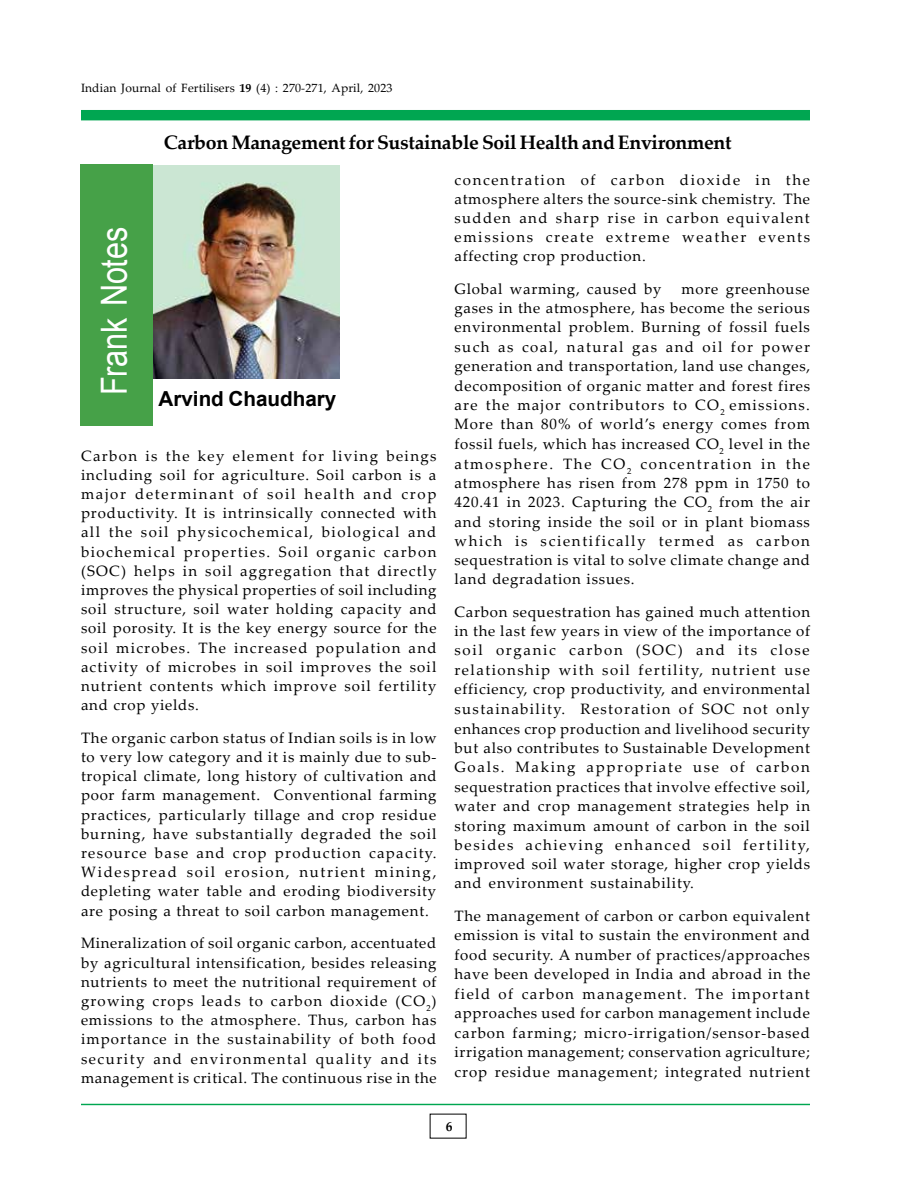
<style>
.page{position:relative;width:918px;height:1188px;background:#fff}
.page>*{position:absolute;margin:0;border:0;box-sizing:border-box;transform-origin:0 0}
.t1{font:36px "Arial";letter-spacing:-.005em;color:#fff;scale:.85 1}
.t2{font:700 20.7px "Arial";color:#000}
.t3{font:700 19.5px "Palatino Linotype";letter-spacing:-.015em;color:#000}
.t4{font:15px/19.2px "Palatino Linotype";letter-spacing:.05em;color:#000;text-align:justify}
.t5{font:700 13.5px "Palatino Linotype";color:#000}
.t6{font:12px "Palatino Linotype";letter-spacing:.01em;color:#000}
.s1{font-weight:700}
</style>
<div class="page">
<hr style="left:81px;top:1104px;width:729px;height:1px;background:#00a651">
<div style="left:81px;top:110px;width:729px;height:10px;background:#00a651"></div>
<img style="left:153px;top:165px;width:187px;height:214px">
<div style="left:80px;top:164px;width:73px;height:262px;background:#46a148"></div>
<p class="t6" style="left:81px;top:79px;width:313px">Indian Journal of Fertilisers <span class="s1">19</span> (4) : 270-271, April, 2023</p>
<h3 class="t3" style="left:164px;top:128px;width:569px">Carbon Management for Sustainable Soil Health and Environment</h3>
<h1 class="t1" style="left:90px;top:395px;width:200px;rotate:-90deg">Frank Notes</h1>
<h2 class="t2" style="left:159px;top:385px;width:179px">Arvind Chaudhary</h2>
<p class="t4" style="left:81px;top:445px;width:357px">Carbon is the key element for living beings including soil for agriculture. Soil carbon is a major determinant of soil health and crop productivity. It is intrinsically connected with all the soil physicochemical, biological and biochemical properties. Soil organic carbon (SOC) helps in soil aggregation that directly improves the physical properties of soil including soil structure, soil water holding capacity and soil porosity. It is the key energy source for the soil microbes. The increased population and activity of microbes in soil improves the soil nutrient contents which improve soil fertility and crop yields.</p>
<p class="t4" style="left:81px;top:728px;width:357px">The organic carbon status of Indian soils is in low to very low category and it is mainly due to sub&shy;tropical climate, long history of cultivation and poor farm management. Conventional farming practices, particularly tillage and crop residue burning, have substantially degraded the soil resource base and crop production capacity.<br>Widespread soil erosion, nutrient mining, depleting water table and eroding biodiversity are posing a threat to soil carbon management.</p>
<p class="t4" style="left:81px;top:933px;width:357px">Mineralization of soil organic carbon, accentuated by agricultural intensification, besides releasing nutrients to meet the nutritional requirement of growing crops leads to carbon dioxide (CO<sub>2</sub>) emissions to the atmosphere. Thus, carbon has importance in the sustainability of both food security and environmental quality and its management is critical. The continuous rise in the</p>
<p class="t4" style="left:454px;top:169px;width:357px">concentration of carbon dioxide in the atmosphere alters the source-sink chemistry. The sudden and sharp rise in carbon equivalent emissions create extreme weather events affecting crop production.</p>
<p class="t4" style="left:454px;top:279px;width:209px">Global warming, caused by</p>
<p class="t4" style="left:454px;top:279px;width:357px;text-indent:227px">more greenhouse gases in the atmosphere, has become the serious environmental problem. Burning of fossil fuels such as coal, natural gas and oil for power generation and transportation, land use changes, decomposition of organic matter and forest fires are the major contributors to CO<sub>2</sub> emissions.<br>More than 80% of world’s energy comes from fossil fuels, which has increased CO<sub>2</sub> level in the atmosphere. The CO<sub>2</sub> concentration in the atmosphere has risen from 278 ppm in 1750 to 420.41 in 2023. Capturing the CO<sub>2</sub> from the air and storing inside the soil or in plant biomass which is scientifically termed as carbon sequestration is vital to solve climate change and land degradation issues.</p>
<p class="t4" style="left:454px;top:601px;width:357px">Carbon sequestration has gained much attention in the last few years in view of the importance of soil organic carbon (SOC) and its close relationship with soil fertility, nutrient use efficiency, crop productivity, and environmental sustainability. Restoration of SOC not only enhances crop production and livelihood security but also contributes to Sustainable Development Goals. Making appropriate use of carbon sequestration practices that involve effective soil, water and crop management strategies help in storing maximum amount of carbon in the soil besides achieving enhanced soil fertility, improved soil water storage, higher crop yields and environment sustainability.</p>
<p class="t4" style="left:454px;top:905px;width:357px">The management of carbon or carbon equivalent emission is vital to sustain the environment and food security. A number of practices/approaches have been developed in India and abroad in the field of carbon management. The important approaches used for carbon management include carbon farming; micro-irrigation/sensor-based irrigation management; conservation agriculture; crop residue management; integrated nutrient</p>
<p class="t5" style="left:446px;top:1116px;width:8px">6</p>
</div>
